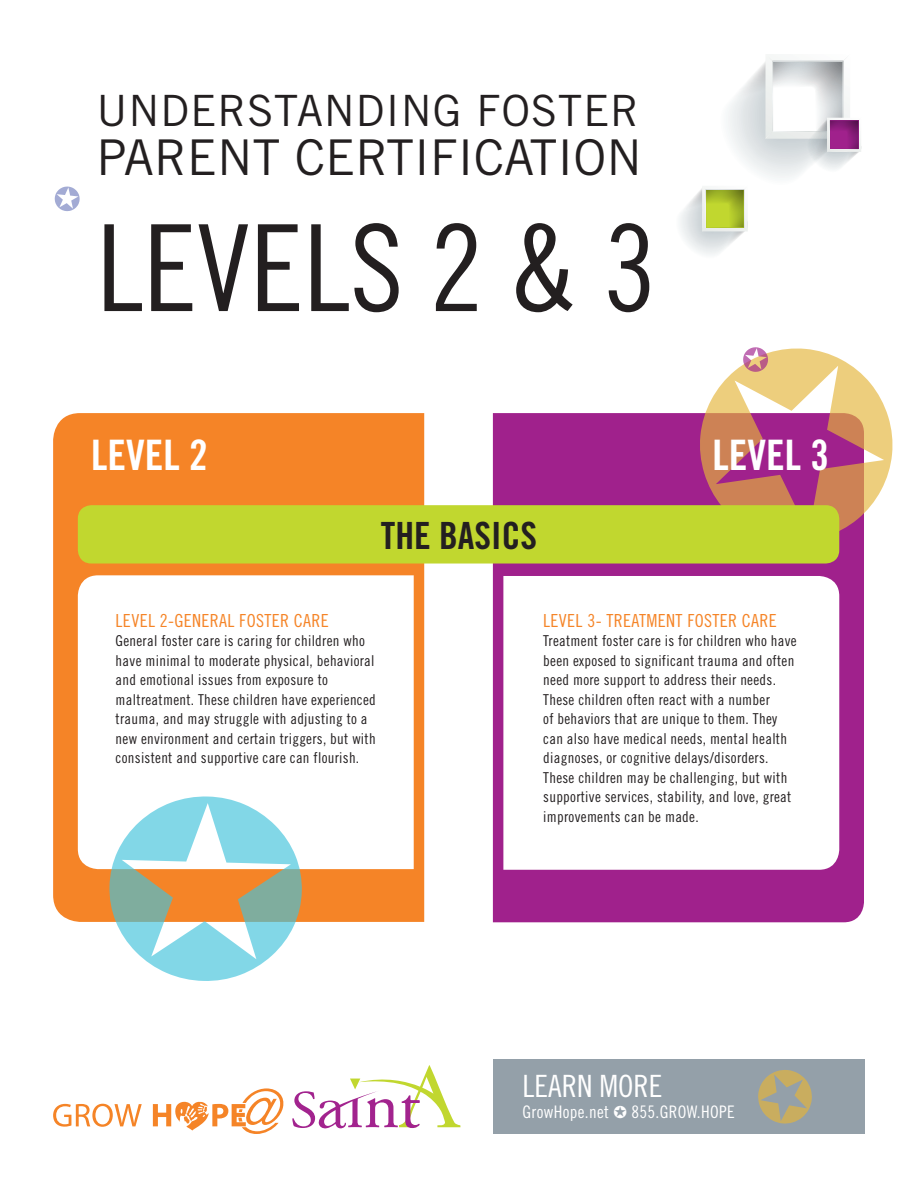
<style>
.page{position:relative;width:918px;height:1188px;background:#fff}
.page>*{position:absolute;margin:0;border:0;box-sizing:border-box;transform-origin:0 0}
.t1{font:120.15px "Trade Gothic LT Std Cn 18";color:#231f20}
.t2{font:49.35px "Trade Gothic LT Std";color:#231f20}
.t3{font:43.2px "Trade Gothic LT Std";letter-spacing:.02em;color:#231f20}
.t4{font:42px "Trade Gothic LT Std Bd Cn 20";color:#fff}
.t5{font:37.5px "Trade Gothic LT Std Bd Cn 20";color:#231f20}
.t6{font:30.75px "Trade Gothic LT Std Cn 18";color:#fff}
.t7{font:18px "Trade Gothic LT Std Cn 18";letter-spacing:.02em;color:#f58427}
.t8{font:17.25px "Trade Gothic LT Std Cn 18";letter-spacing:.02em;color:#fff}
.t9{font:15px/19.5px "Trade Gothic LT Std Cn 18";letter-spacing:.02em;color:#231f20}
</style>
<div class="page">
<svg style="left:53px;top:1104px;width:89px;height:23px"></svg>
<svg style="left:292px;top:1065px;width:168px;height:64px"></svg>
<svg style="left:153px;top:1088px;width:131px;height:46px"></svg>
<div style="left:493px;top:1059px;width:372px;height:75px;background:#94a0a9"></div>
<svg style="left:758px;top:1070px;width:54px;height:54px"></svg>
<div style="left:53px;top:413px;width:371px;height:509px;background:#f58427"></div>
<svg style="left:78px;top:575px;width:336px;height:294px"></svg>
<div style="left:493px;top:413px;width:371px;height:509px;background:#a0218c"></div>
<svg style="left:503px;top:576px;width:336px;height:294px"></svg>
<svg style="left:680px;top:56px;width:181px;height:199px"></svg>
<svg style="left:706px;top:190px;width:38px;height:37px"></svg>
<svg style="left:699px;top:347px;width:194px;height:195px"></svg>
<div style="left:78px;top:505px;width:761px;height:59px;background:#c1d72f;border-radius:14px"></div>
<svg style="left:109px;top:796px;width:193px;height:185px"></svg>
<svg style="left:55px;top:186px;width:25px;height:25px"></svg>
<h3 class="t3" style="left:97px;top:85px;width:544px">UNDERSTANDING FOSTER</h3>
<h2 class="t2" style="left:97px;top:128px;width:547px">PARENT CERTIFICATION</h2>
<h1 class="t1" style="left:97px;top:197px;width:562px">LEVELS 2 &amp; 3</h1>
<h3 class="t4" style="left:91px;top:430px;width:118px">LEVEL 2</h3>
<h3 class="t5" style="left:381px;top:513px;width:158px">THE BASICS</h3>
<h3 class="t4" style="left:712px;top:430px;width:118px">LEVEL 3</h3>
<p class="t7" style="left:116px;top:610px;width:215px">LEVEL 2-GENERAL FOSTER CARE</p>
<p class="t9" style="left:116px;top:631px;width:262px">General foster care is caring for children who have minimal to moderate physical, behavioral and emotional issues from exposure to maltreatment. These children have experienced trauma, and may struggle with adjusting to a new environment and certain triggers, but with consistent and supportive care can flourish.</p>
<p class="t7" style="left:543px;top:610px;width:235px">LEVEL 3- TREATMENT FOSTER CARE</p>
<p class="t9" style="left:543px;top:631px;width:255px">Treatment foster care is for children who have been exposed to significant trauma and often need more support to address their needs.<br>These children often react with a number<br>of behaviors that are unique to them. They can also have medical needs, mental health diagnoses, or cognitive delays/disorders.<br>These children may be challenging, but with supportive services, stability, and love, great improvements can be made.</p>
<h3 class="t6" style="left:523px;top:1068px;width:141px">LEARN MORE</h3>
<p class="t8" style="left:523px;top:1102px;width:214px">GrowHope.net ✪ 855.GROW.HOPE</p>
</div>
